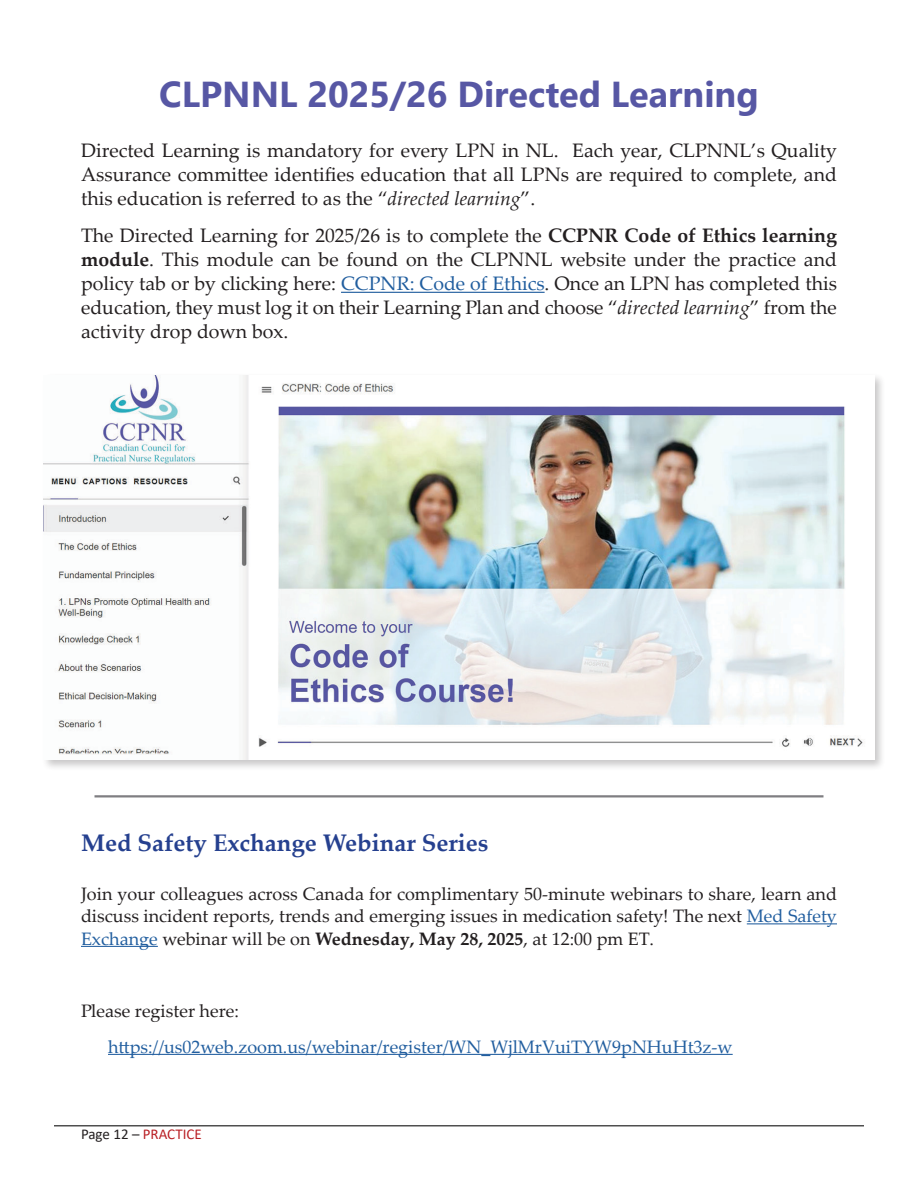
<style>
.page{position:relative;width:918px;height:1188px;background:#fff}
.page>*{position:absolute;margin:0;border:0;box-sizing:border-box;transform-origin:0 0}
.t1{font:700 36px "Segoe UI";color:#5757a4}
.Blue_Heading{font:700 24px "Palatino Linotype";color:#25408f}
.body{font:19.5px/24px "Palatino Linotype";color:#231f20;text-align:justify}
.body-2{font:18px/22.5px "Palatino Linotype";color:#231f20;text-align:justify}
.body-3{font:18px "Palatino Linotype";color:#215e9f}
.t2{font:15px "Calibri";color:#b91f24}
.s1{font-style:italic}
.s2{font-weight:700}
.s3{color:#215e9f}
.s4{color:#231f20}
</style>
<div class="page">
<hr style="left:54px;top:1125px;width:810px;height:1px;background:#4f4f4f">
<hr style="left:341px;top:292px;width:204px;height:1px;background:#215e9f">
<div style="left:41px;top:373px;width:845px;height:398px;background:#231f20;opacity:.25"></div>
<img style="left:44px;top:375px;width:830px;height:385px">
<hr style="left:94px;top:795px;width:730px;height:2px;background:#717074">
<hr style="left:747px;top:923px;width:90px;height:1px;background:#215e9f">
<hr style="left:81px;top:946px;width:77px;height:1px;background:#215e9f">
<hr style="left:108px;top:1054px;width:625px;height:1px;background:#215e9f">
<p class="t1" style="left:159px;top:60px;width:601px">CLPNNL 2025/26 Directed Learning</p>
<p class="body" style="left:81px;top:137px;width:758px">Directed Learning is mandatory for every LPN in NL. Each year, CLPNNL’s Quality Assurance committee identifies education that all LPNs are required to complete, and this education is referred to as the “<span class="s1">directed learning</span>”.</p>
<p class="body" style="left:81px;top:223px;width:758px">The Directed Learning for 2025/26 is to complete the <span class="s2">CCPNR Code of Ethics learning module</span>. This module can be found on the CLPNNL website under the practice and policy tab or by clicking here: <span class="s3">CCPNR: Code of Ethics</span>. Once an LPN has completed this education, they must log it on their Learning Plan and choose “<span class="s1">directed learning</span>” from the activity drop down box.</p>
<p class="Blue_Heading" style="left:81px;top:825px;width:409px">Med Safety Exchange Webinar Series</p>
<p class="body-2" style="left:81px;top:881px;width:758px">Join your colleagues across Canada for complimentary 50-minute webinars to share, learn and discuss incident reports, trends and emerging issues in medication safety! The next <span class="s3">Med Safety Exchange</span> webinar will be on <span class="s2">Wednesday, May 28, 2025</span>, at 12:00 pm ET.</p>
<p class="body-2" style="left:81px;top:998px;width:159px">Please register here:</p>
<p class="body-3" style="left:108px;top:1034px;width:626px">https://us02web.zoom.us/webinar/register/WN_WjlMrVuiTYW9pNHuHt3z-w</p>
<p class="t2" style="left:81px;top:1124px;width:122px"><span class="s4">Page 12 –</span> PRACTICE</p>
</div>
